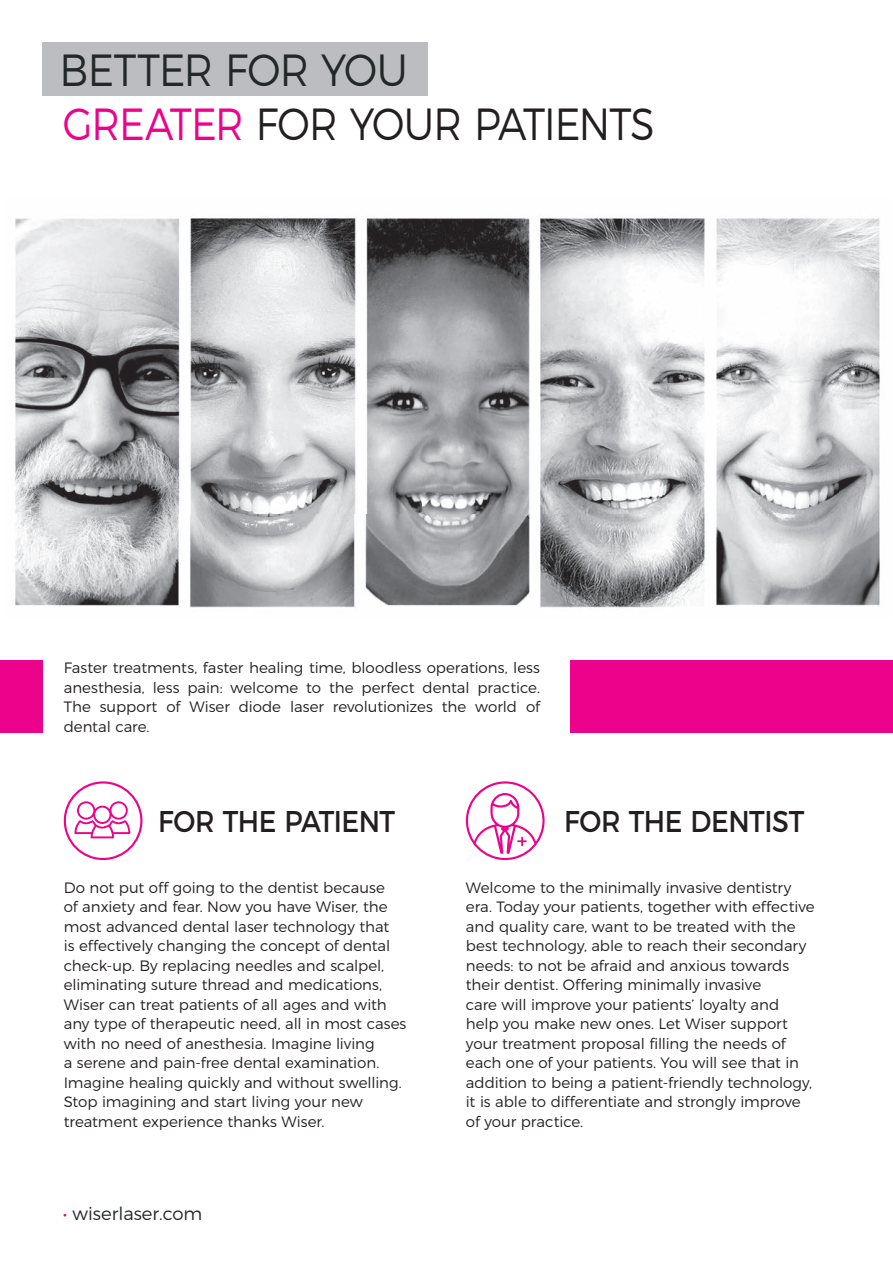
<style>
.page{position:relative;width:893px;height:1263px;background:#fff}
.page>*{position:absolute;margin:0;border:0;box-sizing:border-box;transform-origin:0 0}
.t1{font:300 45px "Montserrat";letter-spacing:-.025em;color:#231f20;scale:.88 1}
.t2{font:300 45px "Montserrat";color:#222727;scale:.9 1}
.t3{font:30px "Montserrat";letter-spacing:-.02em;color:#231f20;scale:.9 1}
.t4{font:300 18px "Montserrat";color:#222727}
.t5{font:300 15px/19.5px "Montserrat";letter-spacing:-.005em;color:#231f20}
.s1{color:#ed028c}
</style>
<div class="page">
<div style="left:570px;top:660px;width:323px;height:72px;background:#ed028c"></div>
<div style="left:0;top:660px;width:43px;height:72px;background:#ed028c"></div>
<div style="left:43px;top:43px;width:385px;height:53px;background:#bcbdc0"></div>
<img style="left:15px;top:218px;width:865px;height:390px">
<svg style="left:64px;top:781px;width:78px;height:79px"></svg>
<svg style="left:466px;top:781px;width:79px;height:79px"></svg>
<h1 class="t2" style="left:60px;top:35px;width:389px">BETTER FOR YOU</h1>
<h1 class="t1" style="left:63px;top:88px;width:674px"><span class="s1">GREATER</span> FOR YOUR PATIENTS</h1>
<p class="t5" style="left:64px;top:657px;width:478px;text-align:justify">Faster treatments, faster healing time, bloodless operations, less anesthesia, less pain: welcome to the perfect dental practice.<br>The support of Wiser diode laser revolutionizes the world of dental care.</p>
<h2 class="t3" style="left:158px;top:797px;width:265px">FOR THE PATIENT</h2>
<h2 class="t3" style="left:564px;top:797px;width:269px">FOR THE DENTIST</h2>
<p class="t5" style="left:64px;top:876px;width:344px">Do not put off going to the dentist because<br>of anxiety and fear. Now you have Wiser, the most advanced dental laser technology that<br>is effectively changing the concept of dental check-up. By replacing needles and scalpel, eliminating suture thread and medications, Wiser can treat patients of all ages and with any type of therapeutic need, all in most cases with no need of anesthesia. Imagine living<br>a serene and pain-free dental examination.<br>Imagine healing quickly and without swelling.<br>Stop imagining and start living your new treatment experience thanks Wiser.</p>
<p class="t5" style="left:466px;top:876px;width:350px">Welcome to the minimally invasive dentistry era. Today your patients, together with effective and quality care, want to be treated with the best technology, able to reach their secondary needs: to not be afraid and anxious towards their dentist. Offering minimally invasive<br>care will improve your patients’ loyalty and help you make new ones. Let Wiser support your treatment proposal filling the needs of each one of your patients. You will see that in addition to being a patient-friendly technology, it is able to differentiate and strongly improve of your practice.</p>
<p class="t4" style="left:63px;top:1200px;width:141px"><span class="s1">•</span> wiserlaser.com</p>
</div>
